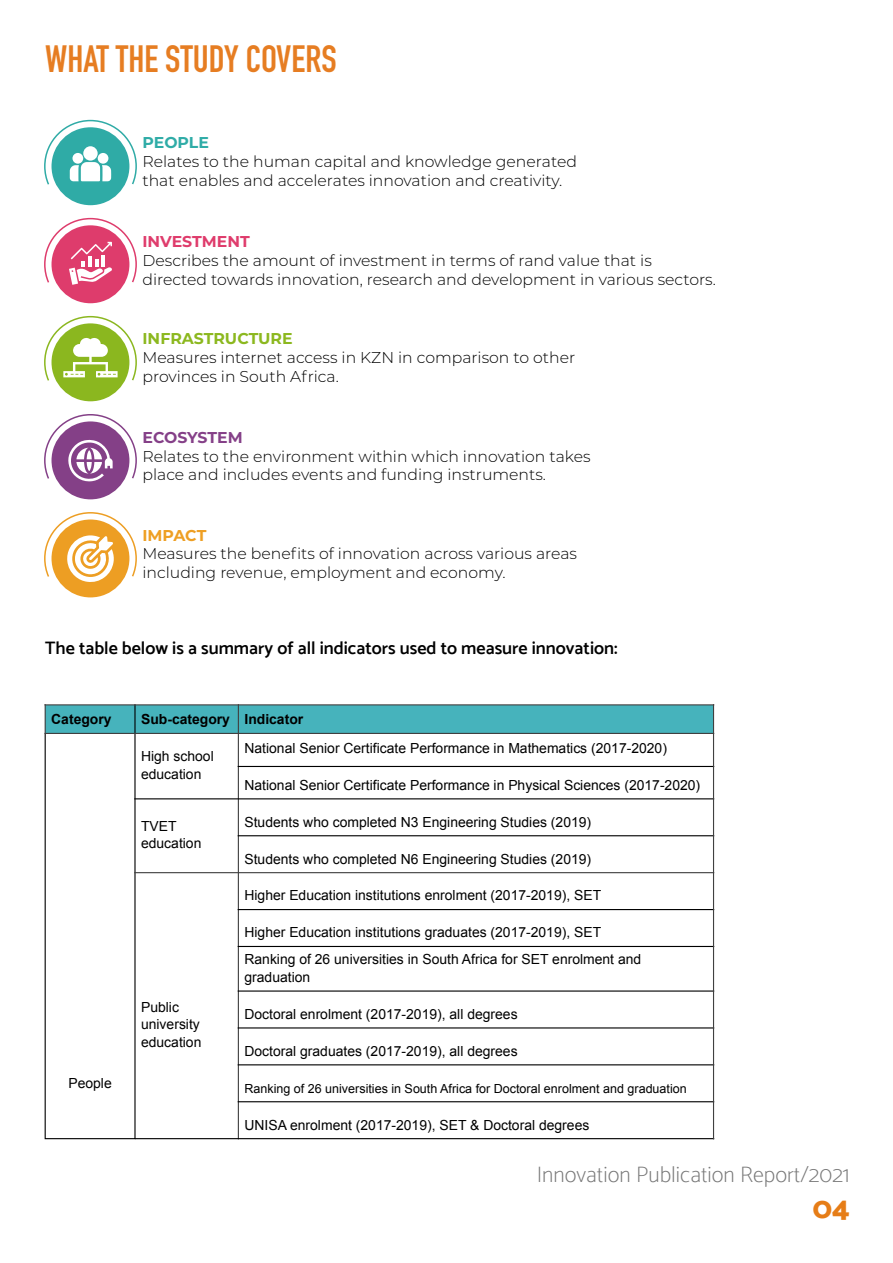
<style>
.page{position:relative;width:893px;height:1263px;background:#fff}
.page>*{position:absolute;margin:0;border:0;box-sizing:border-box;transform-origin:0 0}
.t1{font:700 37.5px "DIN Condensed";color:#e67d22}
.t2{font:800 30px "Catamaran";color:#e67d17}
.t3{font:100 22.5px "Catamaran";color:#777}
.t4{font:600 18px "Catamaran";color:#000}
.t5{font:300 15.75px/18.9px "Montserrat";color:#000}
.t6{font:700 15.75px "Montserrat";color:#8cb81f}
.t7{font:700 15.75px "Montserrat";color:#df3c6c}
.t8{font:700 15.75px "Montserrat";letter-spacing:-.005em;color:#854088}
.t9{font:700 15.75px "Montserrat";color:#2faca7}
.t10{font:700 15.75px "Montserrat";letter-spacing:-.005em;color:#ee9f23}
.t11{font:13.95px/17.5px "Arial";color:#000}
.t12{font:700 13.95px "Arial";color:#000}
.t13{font:12.6px "Arial";color:#000}
</style>
<div class="page">
<div style="left:52px;top:127px;width:77px;height:78px;background:#2faba6;border-radius:50%"></div>
<svg style="left:44px;top:119px;width:93px;height:67px"></svg>
<div style="left:72px;top:153px;width:11px;height:11px;background:#fff;border-radius:50%"></div>
<div style="left:98px;top:153px;width:10px;height:11px;background:#fff;border-radius:50%"></div>
<div style="left:52px;top:421px;width:77px;height:78px;background:#844087;border-radius:50%"></div>
<svg style="left:44px;top:414px;width:93px;height:68px"></svg>
<div style="left:52px;top:323px;width:77px;height:78px;background:#8bb71f;border-radius:50%"></div>
<svg style="left:44px;top:315px;width:93px;height:67px"></svg>
<div style="left:52px;top:225px;width:77px;height:78px;background:#de3c6c;border-radius:50%"></div>
<svg style="left:44px;top:217px;width:93px;height:68px"></svg>
<div style="left:52px;top:519px;width:77px;height:78px;background:#ed9e23;border-radius:50%"></div>
<svg style="left:44px;top:512px;width:93px;height:71px"></svg>
<div style="left:135px;top:705px;width:103px;height:28px;background:#46b3bc"></div>
<div style="left:238px;top:705px;width:475px;height:28px;background:#46b3bc"></div>
<hr style="left:238px;top:704px;width:1px;height:435px;background:#404040">
<hr style="left:44px;top:733px;width:670px;height:1px;background:#404040">
<hr style="left:238px;top:766px;width:476px;height:1px;background:#000">
<hr style="left:134px;top:798px;width:580px;height:1px;background:#000">
<hr style="left:238px;top:835px;width:476px;height:1px;background:#000">
<hr style="left:134px;top:872px;width:580px;height:1px;background:#404040">
<hr style="left:238px;top:909px;width:476px;height:1px;background:#000">
<hr style="left:238px;top:946px;width:476px;height:1px;background:#000">
<hr style="left:238px;top:990px;width:476px;height:2px;background:#000">
<hr style="left:238px;top:1027px;width:476px;height:1px;background:#000">
<hr style="left:238px;top:1064px;width:476px;height:1px;background:#000">
<hr style="left:238px;top:1101px;width:476px;height:1px;background:#000">
<hr style="left:135px;top:1138px;width:579px;height:1px;background:#000">
<svg style="left:44px;top:705px;width:92px;height:435px"></svg>
<hr style="left:713px;top:704px;width:1px;height:435px;background:#404040">
<hr style="left:44px;top:704px;width:91px;height:1px;background:#404040">
<hr style="left:135px;top:704px;width:579px;height:1px;background:#404040">
<h1 class="t1" style="left:45px;top:34px;width:293px">WHAT THE STUDY COVERS</h1>
<p class="t9" style="left:142px;top:131px;width:68px">PEOPLE</p>
<p class="t5" style="left:142px;top:152px;width:436px">Relates to the human capital and knowledge generated that enables and accelerates innovation and creativity.</p>
<p class="t7" style="left:142px;top:230px;width:109px">INVESTMENT</p>
<p class="t5" style="left:142px;top:251px;width:575px">Describes the amount of investment in terms of rand value that is directed towards innovation, research and development in various sectors.</p>
<p class="t6" style="left:142px;top:327px;width:152px">INFRASTRUCTURE</p>
<p class="t5" style="left:142px;top:348px;width:434px">Measures internet access in KZN in comparison to other provinces in South Africa.</p>
<p class="t8" style="left:142px;top:426px;width:102px">ECOSYSTEM</p>
<p class="t5" style="left:142px;top:446px;width:450px">Relates to the environment within which innovation takes place and includes events and funding instruments.</p>
<p class="t10" style="left:142px;top:524px;width:65px">IMPACT</p>
<p class="t5" style="left:142px;top:544px;width:436px">Measures the benefits of innovation across various areas including revenue, employment and economy.</p>
<p class="t4" style="left:45px;top:637px;width:574px">The table below is a summary of all indicators used to measure innovation:</p>
<p class="t12" style="left:51px;top:710px;width:62px">Category</p>
<p class="t12" style="left:141px;top:710px;width:164px">Sub-category Indicator</p>
<p class="t11" style="left:141px;top:748px;width:74px">High school education</p>
<p class="t11" style="left:244px;top:739px;width:424px">National Senior Certificate Performance in Mathematics (2017-2020)</p>
<p class="t11" style="left:244px;top:776px;width:457px">National Senior Certificate Performance in Physical Sciences (2017-2020)</p>
<p class="t11" style="left:68px;top:1075px;width:45px">People</p>
<p class="t11" style="left:141px;top:817px;width:62px">TVET education</p>
<p class="t11" style="left:244px;top:813px;width:348px">Students who completed N3 Engineering Studies (2019)</p>
<p class="t11" style="left:244px;top:850px;width:348px">Students who completed N6 Engineering Studies (2019)</p>
<p class="t11" style="left:141px;top:998px;width:62px">Public university education</p>
<p class="t11" style="left:244px;top:887px;width:358px">Higher Education institutions enrolment (2017-2019), SET</p>
<p class="t11" style="left:244px;top:919px;width:398px;line-height:27.2px">Higher Education institutions graduates (2017-2019), SET<br>Ranking of 26 universities in South Africa for SET enrolment and</p>
<p class="t11" style="left:244px;top:968px;width:67px">graduation</p>
<p class="t11" style="left:244px;top:1005px;width:275px">Doctoral enrolment (2017-2019), all degrees</p>
<p class="t11" style="left:244px;top:1042px;width:275px">Doctoral graduates (2017-2019), all degrees</p>
<p class="t13" style="left:244px;top:1080px;width:444px">Ranking of 26 universities in South Africa for Doctoral enrolment and graduation</p>
<p class="t11" style="left:244px;top:1116px;width:346px">UNISA enrolment (2017-2019), SET &amp; Doctoral degrees</p>
<h3 class="t3" style="left:537px;top:1157px;width:314px">Innovation Publication Report/2021</h3>
<h2 class="t2" style="left:813px;top:1190px;width:38px">04</h2>
</div>
